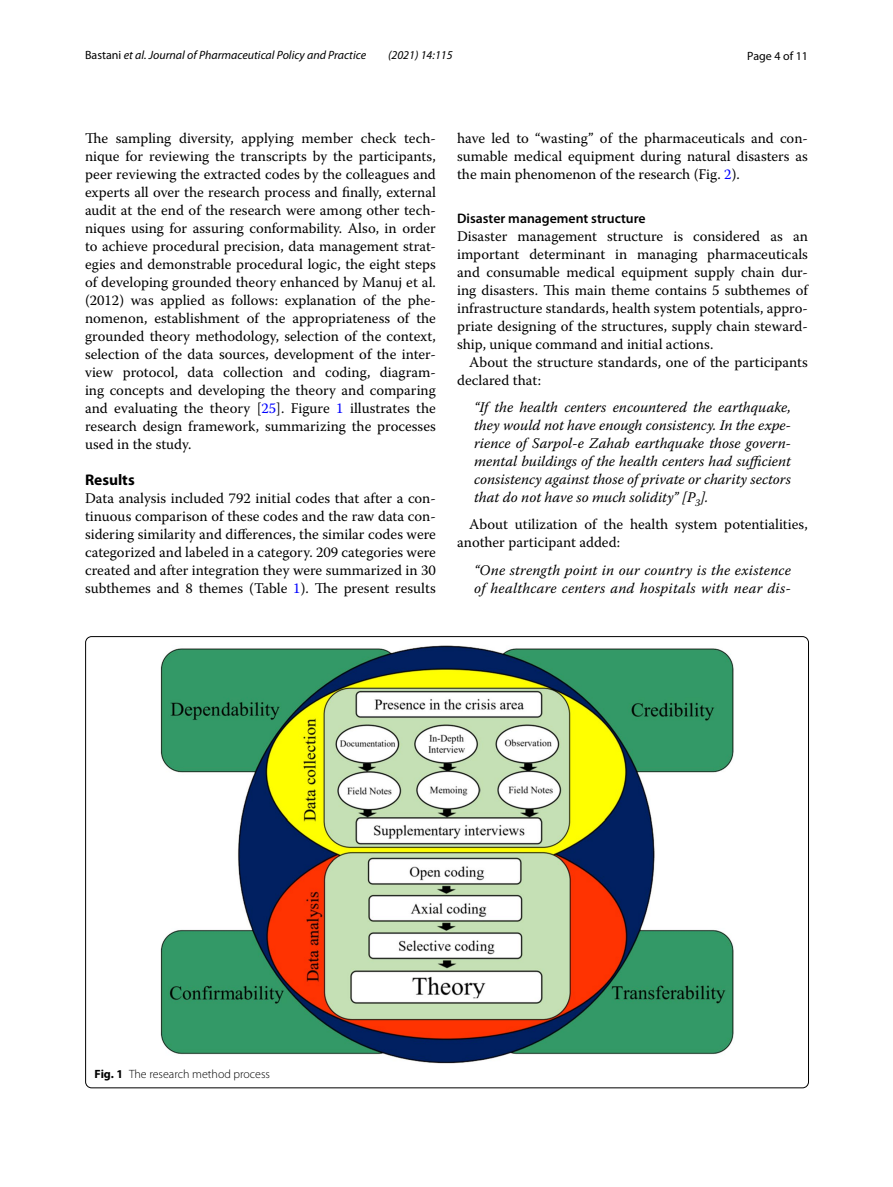
<style>
.page{position:relative;width:893px;height:1187px;background:#fff}
.page>*{position:absolute;margin:0;border:0;box-sizing:border-box;transform-origin:0 0}
.t1{font:700 15.45px "Myriad Pro";color:#000}
.t2{font:14.7px/18px "Warnock Pro";color:#000;text-align:justify}
.t3{font:italic 14.7px/18px "Warnock Pro";letter-spacing:.015em;color:#000;text-align:justify}
.t4{font:600 13.8px "Myriad Pro";color:#000}
.t5{font:italic 12px "Myriad Pro";color:#000}
.t6{font:300 12px "Myriad Pro";color:#000}
.t7{font:12px "Myriad Pro";color:#000}
.s1{font-style:normal}
.s2{color:#00f}
.s3{font-weight:700}
</style>
<div class="page">
<img style="left:160px;top:645px;width:574px;height:418px">
<p class="t5" style="left:85px;top:48px;width:283px"><span class="s1">Bastani</span> et al. Journal of Pharmaceutical Policy and Practice</p>
<p class="t5" style="left:388px;top:48px;width:66px">(2021) 14:115</p>
<p class="t7" style="left:747px;top:48px;width:62px">Page 4 of 11</p>
<p class="t2" style="left:85px;top:128px;width:352px">The sampling diversity, applying member check tech&shy;nique for reviewing the transcripts by the participants, peer reviewing the extracted codes by the colleagues and experts all over the research process and finally, external audit at the end of the research were among other tech&shy;niques using for assuring conformability. Also, in order to achieve procedural precision, data management strat&shy;egies and demonstrable procedural logic, the eight steps of developing grounded theory enhanced by Manuj et al. (2012) was applied as follows: explanation of the phe&shy;nomenon, establishment of the appropriateness of the grounded theory methodology, selection of the context, selection of the data sources, development of the inter&shy;view protocol, data collection and coding, diagram&shy;ing concepts and developing the theory and comparing and evaluating the theory [<span class="s2">25</span>]. Figure <span class="s2">1</span> illustrates the research design framework, summarizing the processes used in the study.</p>
<p class="t1" style="left:85px;top:469px;width:51px">Results</p>
<p class="t2" style="left:85px;top:488px;width:352px">Data analysis included 792 initial codes that after a con&shy;tinuous comparison of these codes and the raw data con&shy;sidering similarity and differences, the similar codes were categorized and labeled in a category. 209 categories were created and after integration they were summarized in 30 subthemes and 8 themes (Table <span class="s2">1</span>). The present results</p>
<p class="t2" style="left:457px;top:128px;width:352px">have led to “wasting” of the pharmaceuticals and con&shy;sumable medical equipment during natural disasters as the main phenomenon of the research (Fig. <span class="s2">2</span>).</p>
<p class="t4" style="left:457px;top:209px;width:190px">Disaster management structure</p>
<p class="t2" style="left:457px;top:226px;width:352px">Disaster management structure is considered as an important determinant in managing pharmaceuticals and consumable medical equipment supply chain dur&shy;ing disasters. This main theme contains 5 subthemes of infrastructure standards, health system potentials, appro&shy;priate designing of the structures, supply chain steward&shy;ship, unique command and initial actions.</p>
<p class="t2" style="left:457px;top:352px;width:352px;text-indent:12px">About the structure standards, one of the participants declared that:</p>
<p class="t3" style="left:474px;top:398px;width:318px">“If the health centers encountered the earthquake, they would not have enough consistency. In the expe&shy;rience of Sarpol-e Zahab earthquake those govern&shy;mental buildings of the health centers had sufficient consistency against those of private or charity sectors that do not have so much solidity” [P<sub>3</sub>].</p>
<p class="t2" style="left:457px;top:515px;width:352px;text-indent:12px">About utilization of the health system potentialities, another participant added:</p>
<p class="t3" style="left:474px;top:560px;width:318px">“One strength point in our country is the existence of healthcare centers and hospitals with near dis-</p>
<p class="t6" style="left:95px;top:1067px;width:177px"><span class="s3">Fig. 1</span> The research method process</p>
</div>
